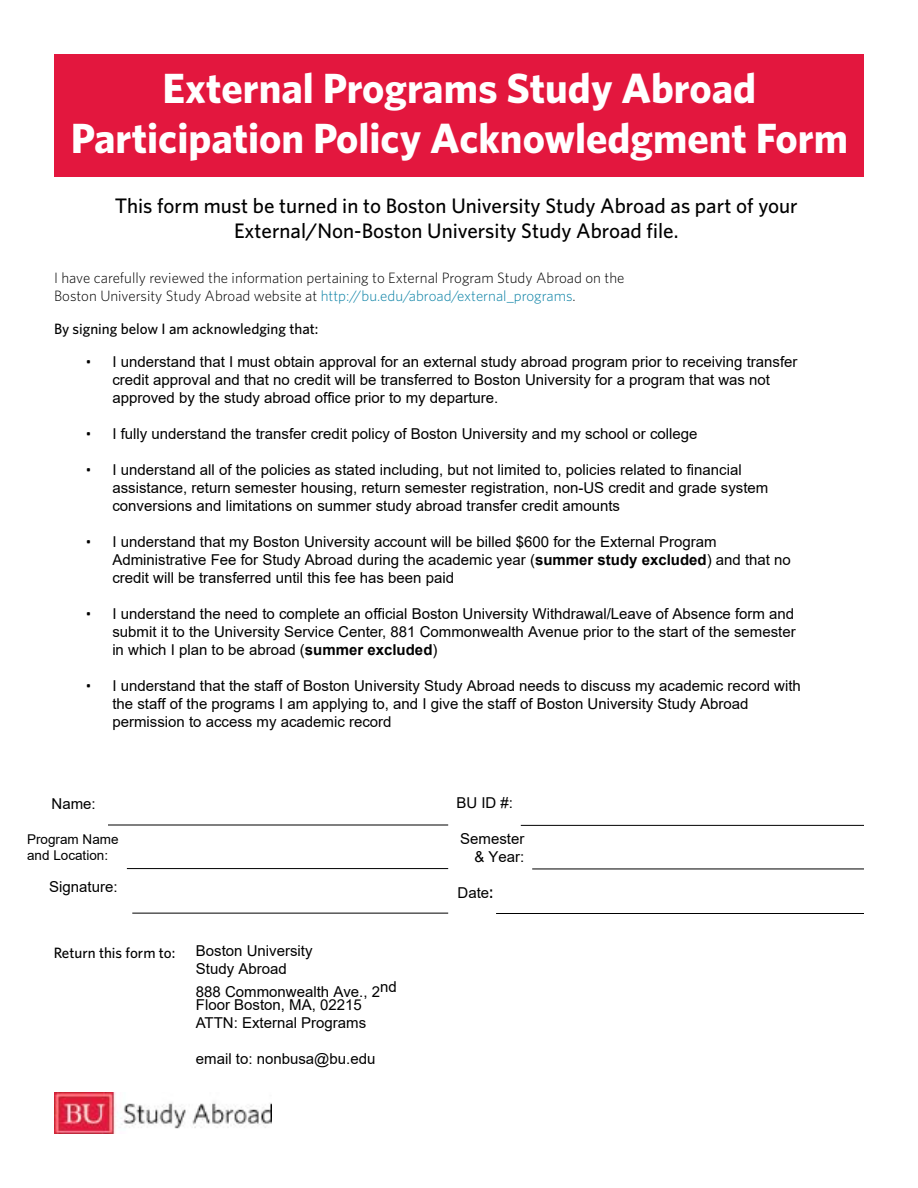
<style>
.page{position:relative;width:918px;height:1188px;background:#fff}
.page>*{position:absolute;margin:0;border:0;box-sizing:border-box;transform-origin:0 0}
.t1{font:700 42.3px/50.7px "Whitney";color:#fff;text-align:center}
.t2{font:500 21px/25.2px "Whitney";color:#000;text-align:center}
.t3{font:15px/18px "Arial";color:#000}
.t4{font:300 15px/18px "Whitney";color:#000}
.t5{font:500 15px "Whitney";color:#000}
.t6{font:13.5px/16.2px "Arial";color:#000}
.s1{color:#0c82a6}
.s2{font-family:"Whitney";font-weight:300}
.s3{font-weight:700}
.s4{font-family:"Whitney";font-weight:500;font-size:18px}
</style>
<div class="page">
<div style="left:54px;top:54px;width:810px;height:122px;background:#e3173e"></div>
<img style="left:54px;top:1092px;width:218px;height:42px">
<hr style="left:108px;top:825px;width:340px;height:1px;background:#000">
<hr style="left:127px;top:868px;width:321px;height:1px;background:#000">
<hr style="left:132px;top:913px;width:316px;height:1px;background:#000">
<hr style="left:521px;top:825px;width:343px;height:1px;background:#000">
<hr style="left:532px;top:869px;width:332px;height:1px;background:#000">
<hr style="left:496px;top:913px;width:368px;height:1px;background:#000">
<h1 class="t1" style="left:71px;top:62px;width:779px">External Programs Study Abroad<br>Participation Policy Acknowledgment Form</h1>
<h2 class="t2" style="left:115px;top:192px;width:685px">This form must be turned in to Boston University Study Abroad as part of your<br>External/Non-Boston University Study Abroad file.</h2>
<p class="t4" style="left:54px;top:269px;width:572px">I have carefully reviewed the information pertaining to External Program Study Abroad on the<br>Boston University Study Abroad website at <span class="s1">http://bu.edu/abroad/external_programs</span>.</p>
<p class="t5" style="left:54px;top:319px;width:266px">By signing below I am acknowledging that:</p>
<p class="t3" style="left:112px;top:353px;width:687px;text-indent:-27px"><span class="s2">•</span> I understand that I must obtain approval for an external study abroad program prior to receiving transfer credit approval and that no credit will be transferred to Boston University for a program that was not approved by the study abroad office prior to my departure.</p>
<p class="t3" style="left:85px;top:425px;width:614px"><span class="s2">•</span> I fully understand the transfer credit policy of Boston University and my school or college</p>
<p class="t3" style="left:112px;top:461px;width:658px;text-indent:-27px"><span class="s2">•</span> I understand all of the policies as stated including, but not limited to, policies related to financial assistance, return semester housing, return semester registration, non-US credit and grade system conversions and limitations on summer study abroad transfer credit amounts</p>
<p class="t3" style="left:112px;top:533px;width:680px;text-indent:-27px"><span class="s2">•</span> I understand that my Boston University account will be billed $600 for the External Program<br>Administrative Fee for Study Abroad during the academic year (<span class="s3">summer study excluded</span>) and that no credit will be transferred until this fee has been paid</p>
<p class="t3" style="left:112px;top:605px;width:685px;text-align:justify;text-indent:-27px"><span class="s2">•</span> I understand the need to complete an official Boston University Withdrawal/Leave of Absence form and submit it to the University Service Center, 881 Commonwealth Avenue prior to the start of the semester in which I plan to be abroad (<span class="s3">summer excluded</span>)</p>
<p class="t3" style="left:112px;top:677px;width:690px;text-indent:-27px"><span class="s2">•</span> I understand that the staff of Boston University Study Abroad needs to discuss my academic record with the staff of the programs I am applying to, and I give the staff of Boston University Study Abroad permission to access my academic record</p>
<p class="t3" style="left:456px;top:793px;width:58px">BU ID #:</p>
<p class="t6" style="left:27px;top:831px;width:93px">Program Name and Location:</p>
<p class="t3" style="left:460px;top:830px;width:66px;text-align:right">Semester &amp; Year:</p>
<p class="t3" style="left:458px;top:884px;width:37px">Date<span class="s4">:</span></p>
<p class="t5" style="left:54px;top:943px;width:123px">Return this form to:</p>
<p class="t3" style="left:196px;top:942px;width:118px">Boston University<br>Study Abroad</p>
<p class="t3" style="left:196px;top:985px;width:202px;line-height:13.5px">888 Commonwealth Ave., 2nd<br>Floor Boston, MA, 02215</p>
<p class="t3" style="left:196px;top:1014px;width:172px">ATTN: External Programs</p>
<p class="t3" style="left:196px;top:1050px;width:181px">email to: nonbusa@bu.edu</p>
</div>
